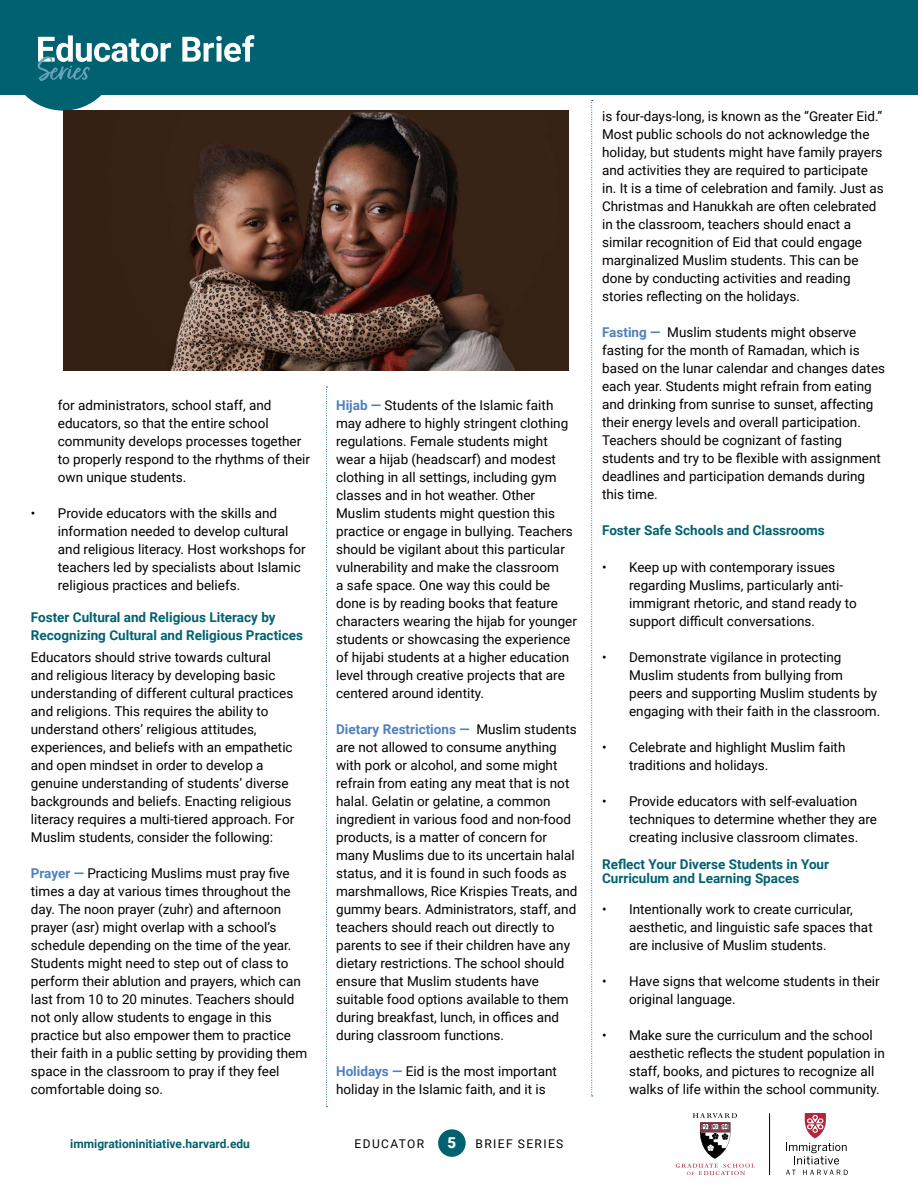
<style>
.page{position:relative;width:918px;height:1188px;background:#fff}
.page>*{position:absolute;margin:0;border:0;box-sizing:border-box;transform-origin:0 0}
.t1{font:900 15px "Roboto";color:#fff}
.t2{font:13.5px/18px "Roboto";color:#000}
.t3{font:700 13.5px/18px "Roboto";color:#006271}
.t4{font:700 12px "Roboto";color:#006271}
.t5{font:12px "Roboto";letter-spacing:.115em;color:#000}
.s1{font-weight:700;color:#4f81bd}
</style>
<div class="page">
<div style="left:438px;top:1129px;width:28px;height:28px;background:#006271;border-radius:50%"></div>
<svg style="left:786px;top:1170px;width:10px;height:5px"></svg>
<svg style="left:803px;top:1170px;width:45px;height:5px"></svg>
<svg style="left:786px;top:1113px;width:61px;height:51px"></svg>
<svg style="left:676px;top:1113px;width:79px;height:62px"></svg>
<hr style="left:769px;top:1113px;width:1px;height:62px;background:#000">
<svg style="left:326px;top:387px;width:2px;height:720px"></svg>
<svg style="left:591px;top:100px;width:2px;height:997px"></svg>
<div style="left:9px;top:1px;width:109px;height:110px;background:#006271;border-radius:50%"></div>
<div style="left:0;top:0;width:918px;height:94px;background:#006271"></div>
<svg style="left:38px;top:35px;width:216px;height:46px"></svg>
<img style="left:64px;top:111px;width:505px;height:260px">
<p class="t2" style="left:58px;top:396px;width:254px">for administrators, school staff, and educators, so that the entire school community develops processes together to properly respond to the rhythms of their own unique students.</p>
<p class="t2" style="left:58px;top:504px;width:249px;text-indent:-27px">• Provide educators with the skills and information needed to develop cultural and religious literacy. Host workshops for teachers led by specialists about Islamic religious practices and beliefs.</p>
<p class="t3" style="left:31px;top:608px;width:274px">Foster Cultural and Religious Literacy by<br>Recognizing Cultural and Religious Practices</p>
<p class="t2" style="left:31px;top:648px;width:265px">Educators should strive towards cultural and religious literacy by developing basic understanding of different cultural practices and religions. This requires the ability to understand others’ religious attitudes, experiences, and beliefs with an empathetic and open mindset in order to develop a genuine understanding of students’ diverse backgrounds and beliefs. Enacting religious literacy requires a multi-tiered approach. For Muslim students, consider the following:</p>
<p class="t2" style="left:31px;top:864px;width:278px"><span class="s1">Prayer —</span> Practicing Muslims must pray five times a day at various times throughout the day. The noon prayer (zuhr) and afternoon prayer (asr) might overlap with a school’s schedule depending on the time of the year.<br>Students might need to step out of class to perform their ablution and prayers, which can last from 10 to 20 minutes. Teachers should not only allow students to engage in this practice but also empower them to practice their faith in a public setting by providing them space in the classroom to pray if they feel comfortable doing so.</p>
<p class="t2" style="left:336px;top:396px;width:242px"><span class="s1">Hijab —</span> Students of the Islamic faith may adhere to highly stringent clothing regulations. Female students might wear a hijab (headscarf) and modest clothing in all settings, including gym classes and in hot weather. Other Muslim students might question this practice or engage in bullying. Teachers should be vigilant about this particular vulnerability and make the classroom<br>a safe space. One way this could be done is by reading books that feature characters wearing the hijab for younger students or showcasing the experience of hijabi students at a higher education level through creative projects that are centered around identity.</p>
<p class="t2" style="left:336px;top:720px;width:243px"><span class="s1">Dietary Restrictions —</span> Muslim students are not allowed to consume anything with pork or alcohol, and some might refrain from eating any meat that is not halal. Gelatin or gelatine, a common ingredient in various food and non-food products, is a matter of concern for many Muslims due to its uncertain halal status, and it is found in such foods as marshmallows, Rice Krispies Treats, and gummy bears. Administrators, staff, and teachers should reach out directly to parents to see if their children have any dietary restrictions. The school should ensure that Muslim students have suitable food options available to them during breakfast, lunch, in offices and during classroom functions.</p>
<p class="t2" style="left:336px;top:1062px;width:222px"><span class="s1">Holidays —</span> Eid is the most important holiday in the Islamic faith, and it is</p>
<p class="t4" style="left:70px;top:1136px;width:181px">immigrationinitiative.harvard.edu</p>
<p class="t5" style="left:355px;top:1135px;width:71px">EDUCATOR</p>
<p class="t1" style="left:447px;top:1132px;width:10px">5</p>
<p class="t5" style="left:476px;top:1135px;width:89px">BRIEF SERIES</p>
<p class="t2" style="left:602px;top:106px;width:283px">is four-days-long, is known as the “Greater Eid.” Most public schools do not acknowledge the holiday, but students might have family prayers and activities they are required to participate in. It is a time of celebration and family. Just as Christmas and Hanukkah are often celebrated in the classroom, teachers should enact a similar recognition of Eid that could engage marginalized Muslim students. This can be done by conducting activities and reading stories reflecting on the holidays.</p>
<p class="t2" style="left:602px;top:322px;width:285px"><span class="s1">Fasting —</span> Muslim students might observe fasting for the month of Ramadan, which is based on the lunar calendar and changes dates each year. Students might refrain from eating and drinking from sunrise to sunset, affecting their energy levels and overall participation.<br>Teachers should be cognizant of fasting students and try to be flexible with assignment deadlines and participation demands during this time.</p>
<p class="t3" style="left:602px;top:520px;width:224px">Foster Safe Schools and Classrooms</p>
<p class="t2" style="left:629px;top:558px;width:229px;text-indent:-27px">• Keep up with contemporary issues regarding Muslims, particularly anti&shy;immigrant rhetoric, and stand ready to support difficult conversations.</p>
<p class="t2" style="left:629px;top:648px;width:253px;text-indent:-27px">• Demonstrate vigilance in protecting Muslim students from bullying from<br>peers and supporting Muslim students by engaging with their faith in the classroom.</p>
<p class="t2" style="left:629px;top:738px;width:218px;text-indent:-27px">• Celebrate and highlight Muslim faith traditions and holidays.</p>
<p class="t2" style="left:629px;top:792px;width:249px;text-indent:-27px">• Provide educators with self-evaluation techniques to determine whether they are creating inclusive classroom climates.</p>
<p class="t3" style="left:602px;top:857px;width:229px;line-height:13.5px">Reflect Your Diverse Students in Your<br>Curriculum and Learning Spaces</p>
<p class="t2" style="left:629px;top:900px;width:245px;text-indent:-27px">• Intentionally work to create curricular, aesthetic, and linguistic safe spaces that are inclusive of Muslim students.</p>
<p class="t2" style="left:629px;top:972px;width:252px;text-indent:-27px">• Have signs that welcome students in their original language.</p>
<p class="t2" style="left:629px;top:1026px;width:257px;text-indent:-27px">• Make sure the curriculum and the school aesthetic reflects the student population in staff, books, and pictures to recognize all walks of life within the school community.</p>
</div>
